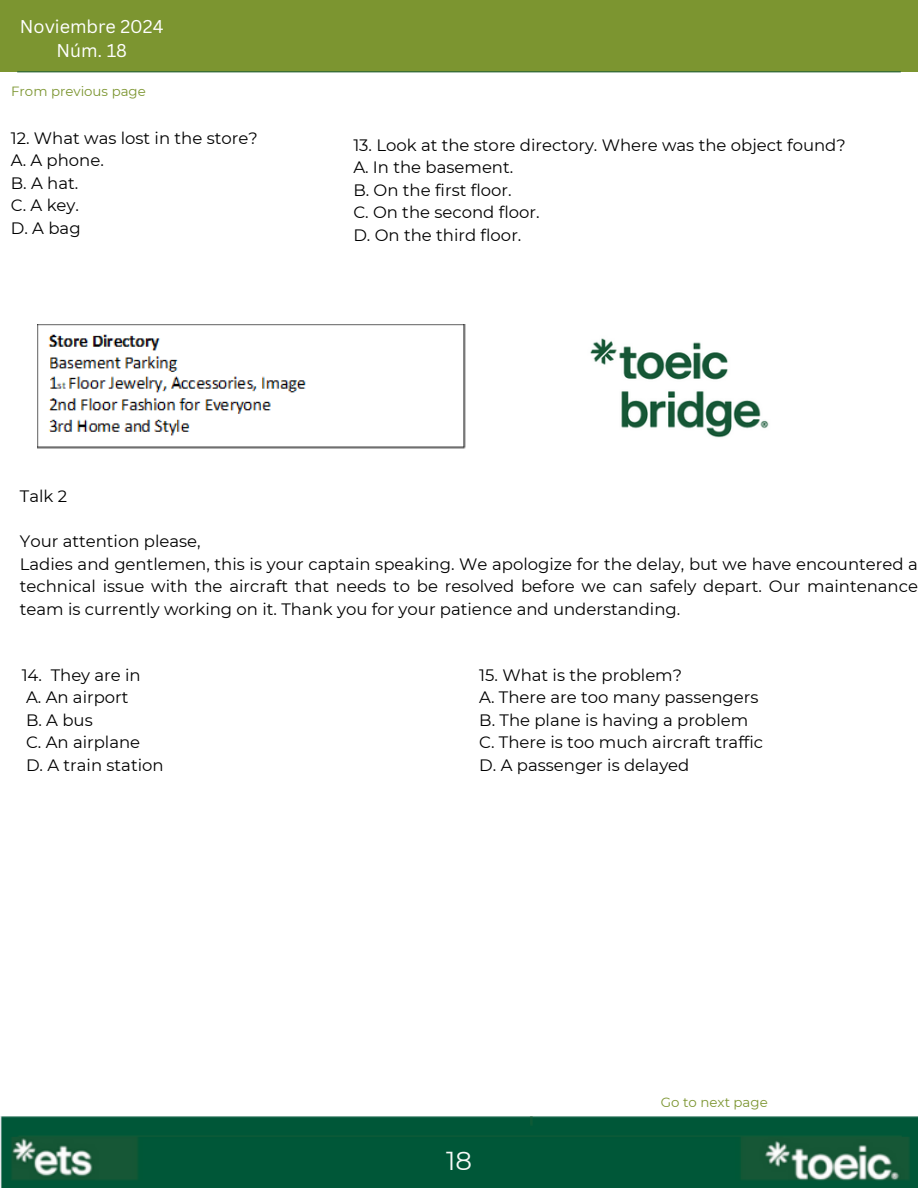
<style>
.page{position:relative;width:918px;height:1188px;background:#fff}
.page>*{position:absolute;margin:0;border:0;box-sizing:border-box;transform-origin:0 0}
.t1{font:25.95px "Montserrat";color:#f7f9f7}
.t2{font:18px/24.8px "Canva Sans";color:#fff;text-align:center}
.t3{font:16.5px/22.5px "Montserrat";color:#000}
.t4{font:13.35px "Montserrat";color:#7c9530}
</style>
<div class="page">
<div style="left:0;top:0;width:918px;height:71px;background:#7c9530"></div>
<hr style="left:17px;top:71px;width:884px;height:1px;background:#256135">
<img style="left:0;top:1116px;width:918px;height:72px">
<img style="left:38px;top:324px;width:428px;height:125px">
<img style="left:590px;top:338px;width:179px;height:100px">
<p class="t2" style="left:20px;top:13px;width:145px">Noviembre 2024<br>Núm. 18</p>
<h1 class="t4" style="left:11px;top:83px;width:136px">From previous page</h1>
<p class="t3" style="left:11px;top:126px;width:248px">12. What was lost in the store?<br>A. A phone.<br>B. A hat.<br>C. A key.<br>D. A bag</p>
<p class="t3" style="left:353px;top:133px;width:494px">13. Look at the store directory. Where was the object found?<br>A. In the basement.<br>B. On the first floor.<br>C. On the second floor.<br>D. On the third floor.</p>
<h1 class="t3" style="left:20px;top:485px;width:49px">Talk 2</h1>
<h1 class="t3" style="left:20px;top:530px;width:900px">Your attention please,<br>Ladies and gentlemen, this is your captain speaking. We apologize for the delay, but we have encountered a technical issue with the aircraft that needs to be resolved before we can safely depart. Our maintenance team is currently working on it. Thank you for your patience and understanding.</h1>
<p class="t3" style="left:22px;top:664px;width:143px">14. They are in<br>A. An airport<br>B. A bus<br>C. An airplane<br>D. A train station</p>
<p class="t3" style="left:479px;top:664px;width:285px">15. What is the problem?<br>A. There are too many passengers<br>B. The plane is having a problem<br>C. There is too much aircraft traffic<br>D. A passenger is delayed</p>
<p class="t1" style="left:446px;top:1144px;width:27px">18</p>
<h1 class="t4" style="left:661px;top:1094px;width:108px">Go to next page</h1>
</div>
